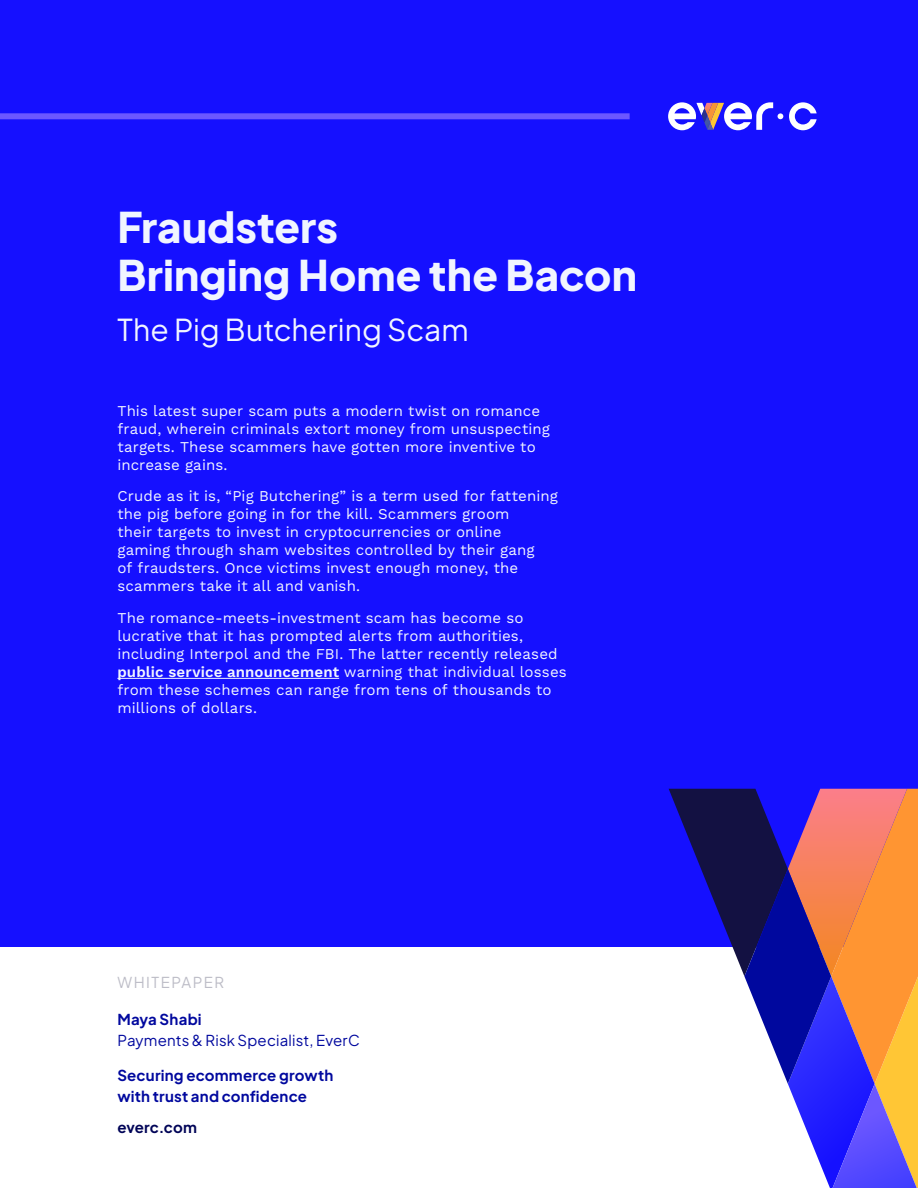
<style>
.page{position:relative;width:918px;height:1188px;background:#fff}
.page>*{position:absolute;margin:0;border:0;box-sizing:border-box;transform-origin:0 0}
.t1{font:800 42px/48px "Plus Jakarta Sans";letter-spacing:.005em;color:#f1f5ff}
.t2{font:30px "Plus Jakarta Sans";letter-spacing:.005em;color:#f1f5ff}
.Body{font:15px/18px "Work Sans";letter-spacing:.005em;color:#f1f5ff}
.t3{font:700 15px/21px "Plus Jakarta Sans";letter-spacing:.015em;color:#00089e}
.t4{font:15px/21px "Plus Jakarta Sans";letter-spacing:.01em;color:#00089e}
.t5{font:15px "Plus Jakarta Sans";letter-spacing:.1em;color:#bdbdc7}
.t6{font:700 15px "Plus Jakarta Sans";color:#000457}
.s1{font-weight:600}
.s2{font-weight:700}
</style>
<div class="page">
<div style="left:0;top:0;width:918px;height:947px;background:#1510ff"></div>
<svg style="left:789px;top:102px;width:28px;height:28px"></svg>
<svg style="left:668px;top:102px;width:115px;height:28px"></svg>
<div style="left:0;top:113px;width:630px;height:6px;background:#6c57ff"></div>
<hr style="left:117px;top:678px;width:222px;height:1px;background:#f1f5ff">
<svg style="left:669px;top:789px;width:249px;height:399px"></svg>
<p class="t1" style="left:117px;top:199px;width:521px">Fraudsters<br>Bringing Home the Bacon</p>
<p class="t2" style="left:117px;top:305px;width:353px">The Pig Butchering Scam</p>
<p class="Body" style="left:117px;top:402px;width:434px">This latest super scam puts a modern twist on romance fraud, wherein criminals extort money from unsuspecting targets. These scammers have gotten more inventive to increase gains.</p>
<p class="Body" style="left:117px;top:488px;width:442px">Crude as it is, “Pig Butchering” is a term used for fattening the pig before going in for the kill. Scammers groom<br>their targets to invest in cryptocurrencies or online gaming through sham websites controlled by their gang<br>of fraudsters. Once victims invest enough money, the scammers take it all and vanish.</p>
<p class="Body" style="left:117px;top:609px;width:451px">The romance-meets-investment scam has become so lucrative that it has prompted alerts from authorities, including Interpol and the FBI. The latter recently released <span class="s1">public service announcement</span> warning that individual losses from these schemes can range from tens of thousands to millions of dollars.</p>
<p class="t5" style="left:117px;top:971px;width:108px">WHITEPAPER</p>
<h1 class="t4" style="left:117px;top:1008px;width:244px"><span class="s2">Maya Shabi<br></span>Payments &amp; Risk Specialist, EverC</h1>
<h1 class="t3" style="left:117px;top:1063px;width:218px">Securing ecommerce growth with trust and confidence</h1>
<h1 class="t6" style="left:117px;top:1115px;width:81px">everc.com</h1>
</div>
